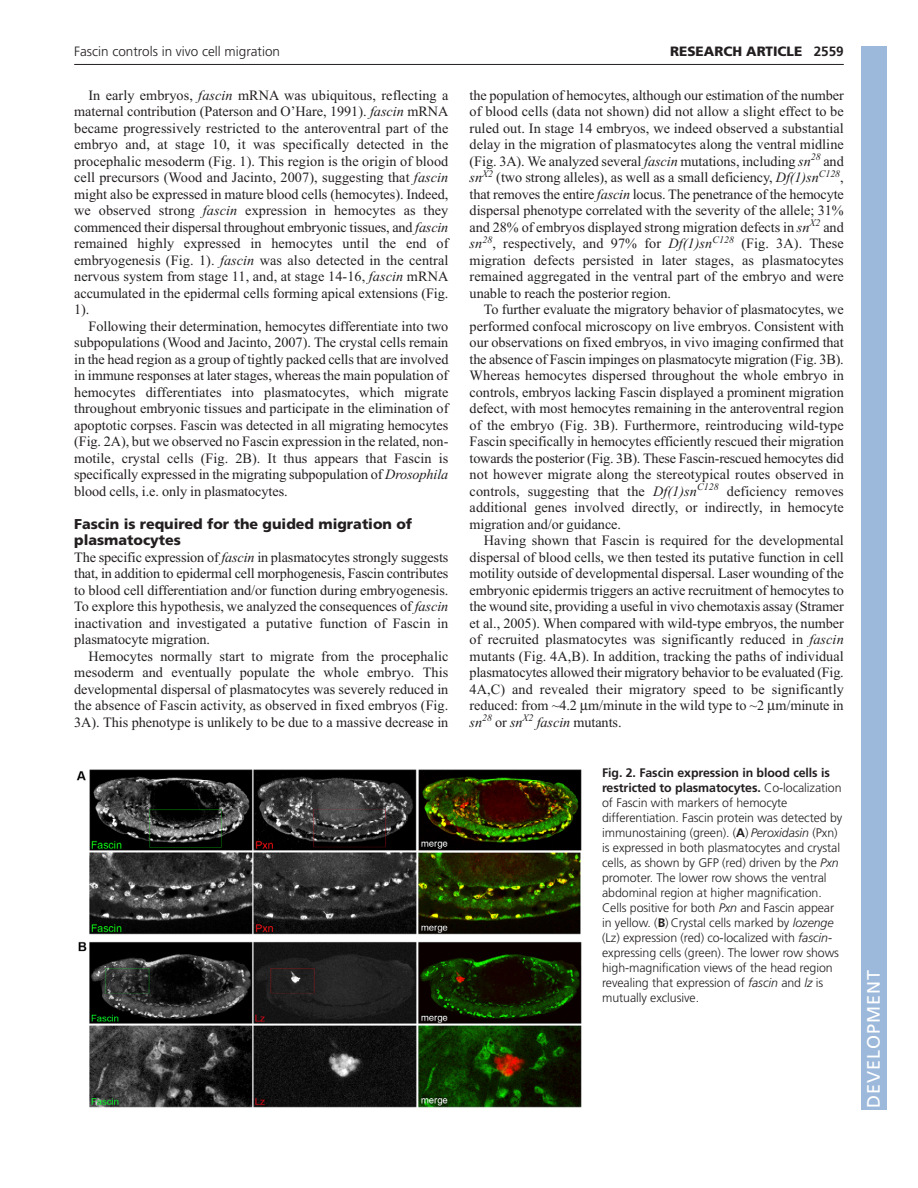
<style>
.page{position:relative;width:918px;height:1188px;background:#fff}
.page>*{position:absolute;margin:0;border:0;box-sizing:border-box;transform-origin:0 0}
.t1{font:18px "Frutiger LT Std";letter-spacing:.055em;color:#fff}
.t2{font:14.25px/16.5px "Times New Roman";letter-spacing:-.005em;color:#231f20;text-align:justify}
.t3{font:900 14.25px/16.5px "Frutiger LT Std";color:#231f20}
.t4{font:300 13.5px "Frutiger LT Std";color:#231f20}
.t5{font:900 13.5px "Frutiger LT Std";color:#231f20}
.t6{font:300 12.3px/15px "Frutiger LT Std";letter-spacing:-.005em;color:#231f20}
.s1{font-weight:700}
.s2{font-style:italic}
</style>
<div class="page">
<hr style="left:74px;top:64px;width:770px;height:1px;background:#231f20">
<img style="left:76px;top:769px;width:506px;height:339px">
<div style="left:861px;top:46px;width:25px;height:1064px;background:#9cb9db"></div>
<p class="t4" style="left:74px;top:46px;width:207px">Fascin controls in vivo cell migration</p>
<p class="t5" style="left:670px;top:46px;width:175px">RESEARCH ARTICLE <span class="s1">2559</span></p>
<p class="t2" style="left:74px;top:88px;width:376px;text-indent:14px">In early embryos, <span class="s2">fascin</span> mRNA was ubiquitous, reflecting a maternal contribution (Paterson and O’Hare, 1991). <span class="s2">fascin</span> mRNA became progressively restricted to the anteroventral part of the embryo and, at stage 10, it was specifically detected in the procephalic mesoderm (Fig. 1). This region is the origin of blood cell precursors (Wood and Jacinto, 2007), suggesting that <span class="s2">fascin </span>might also be expressed in mature blood cells (hemocytes). Indeed, we observed strong <span class="s2">fascin</span> expression in hemocytes as they commenced their dispersal throughout embryonic tissues, and <span class="s2">fascin </span>remained highly expressed in hemocytes until the end of embryogenesis (Fig. 1). <span class="s2">fascin</span> was also detected in the central nervous system from stage 11, and, at stage 14-16, <span class="s2">fascin</span> mRNA accumulated in the epidermal cells forming apical extensions (Fig.<br>1).</p>
<p class="t2" style="left:74px;top:319px;width:376px;text-indent:14px">Following their determination, hemocytes differentiate into two subpopulations (Wood and Jacinto, 2007). The crystal cells remain in the head region as a group of tightly packed cells that are involved in immune responses at later stages, whereas the main population of hemocytes differentiates into plasmatocytes, which migrate throughout embryonic tissues and participate in the elimination of apoptotic corpses. Fascin was detected in all migrating hemocytes (Fig. 2A), but we observed no Fascin expression in the related, non&shy;motile, crystal cells (Fig. 2B). It thus appears that Fascin is specifically expressed in the migrating subpopulation of <span class="s2">Drosophila </span>blood cells, i.e. only in plasmatocytes.</p>
<p class="t3" style="left:74px;top:517px;width:340px">Fascin is required for the guided migration of plasmatocytes</p>
<p class="t2" style="left:74px;top:550px;width:376px">The specific expression of <span class="s2">fascin</span> in plasmatocytes strongly suggests that, in addition to epidermal cell morphogenesis, Fascin contributes to blood cell differentiation and/or function during embryogenesis.<br>To explore this hypothesis, we analyzed the consequences of <span class="s2">fascin </span>inactivation and investigated a putative function of Fascin in plasmatocyte migration.</p>
<p class="t2" style="left:74px;top:649px;width:376px;text-indent:14px">Hemocytes normally start to migrate from the procephalic mesoderm and eventually populate the whole embryo. This developmental dispersal of plasmatocytes was severely reduced in the absence of Fascin activity, as observed in fixed embryos (Fig.<br>3A). This phenotype is unlikely to be due to a massive decrease in</p>
<p class="t2" style="left:470px;top:88px;width:376px">the population of hemocytes, although our estimation of the number of blood cells (data not shown) did not allow a slight effect to be ruled out. In stage 14 embryos, we indeed observed a substantial delay in the migration of plasmatocytes along the ventral midline (Fig. 3A). We analyzed several <span class="s2">fascin</span> mutations, including <span class="s2">sn</span><sup>28</sup> and <span class="s2">sn</span><sup>X2</sup> (two strong alleles), as well as a small deficiency, <span class="s2">Df(1)sn</span><sup>C128</sup>, that removes the entire <span class="s2">fascin</span> locus. The penetrance of the hemocyte dispersal phenotype correlated with the severity of the allele; 31% and 28% of embryos displayed strong migration defects in <span class="s2">sn</span><sup>X2</sup> and <span class="s2">sn</span><sup>28</sup>, respectively, and 97% for <span class="s2">Df(1)sn</span><sup>C128</sup> (Fig. 3A). These migration defects persisted in later stages, as plasmatocytes remained aggregated in the ventral part of the embryo and were unable to reach the posterior region.</p>
<p class="t2" style="left:470px;top:303px;width:376px;text-indent:14px">To further evaluate the migratory behavior of plasmatocytes, we performed confocal microscopy on live embryos. Consistent with our observations on fixed embryos, in vivo imaging confirmed that the absence of Fascin impinges on plasmatocyte migration (Fig. 3B).<br>Whereas hemocytes dispersed throughout the whole embryo in controls, embryos lacking Fascin displayed a prominent migration defect, with most hemocytes remaining in the anteroventral region of the embryo (Fig. 3B). Furthermore, reintroducing wild-type Fascin specifically in hemocytes efficiently rescued their migration towards the posterior (Fig. 3B). These Fascin-rescued hemocytes did not however migrate along the stereotypical routes observed in controls, suggesting that the <span class="s2">Df(1)sn</span><sup>C128</sup> deficiency removes additional genes involved directly, or indirectly, in hemocyte migration and/or guidance.</p>
<p class="t2" style="left:470px;top:534px;width:376px;text-indent:14px">Having shown that Fascin is required for the developmental dispersal of blood cells, we then tested its putative function in cell motility outside of developmental dispersal. Laser wounding of the embryonic epidermis triggers an active recruitment of hemocytes to the wound site, providing a useful in vivo chemotaxis assay (Stramer et al., 2005). When compared with wild-type embryos, the number of recruited plasmatocytes was significantly reduced in <span class="s2">fascin </span>mutants (Fig. 4A,B). In addition, tracking the paths of individual plasmatocytes allowed their migratory behavior to be evaluated (Fig.<br>4A,C) and revealed their migratory speed to be significantly reduced: from ~4.2 m/minute in the wild type to ~2 m/minute in <span class="s2">sn</span><sup>28</sup> or <span class="s2">sn</span><sup>X2</sup> <span class="s2">fascin</span> mutants.</p>
<p class="t6" style="left:602px;top:766px;width:242px"><span class="s1">Fig. 2. Fascin expression in blood cells is restricted to plasmatocytes.</span> Co-localization of Fascin with markers of hemocyte differentiation. Fascin protein was detected by immunostaining (green). (<span class="s1">A</span>) <span class="s2">Peroxidasin</span> (Pxn) is expressed in both plasmatocytes and crystal cells, as shown by GFP (red) driven by the <span class="s2">Pxn </span>promoter. The lower row shows the ventral abdominal region at higher magnification.<br>Cells positive for both <span class="s2">Pxn</span> and Fascin appear in yellow. (<span class="s1">B</span>) Crystal cells marked by <span class="s2">lozenge </span>(Lz) expression (red) co-localized with <span class="s2">fascin&shy;</span>expressing cells (green). The lower row shows high-magnification views of the head region revealing that expression of <span class="s2">fascin</span> and <span class="s2">lz</span> is mutually exclusive.</p>
<p class="t1" style="left:863px;top:1108px;width:140px;rotate:-90deg">DEVELOPMENT</p>
</div>
